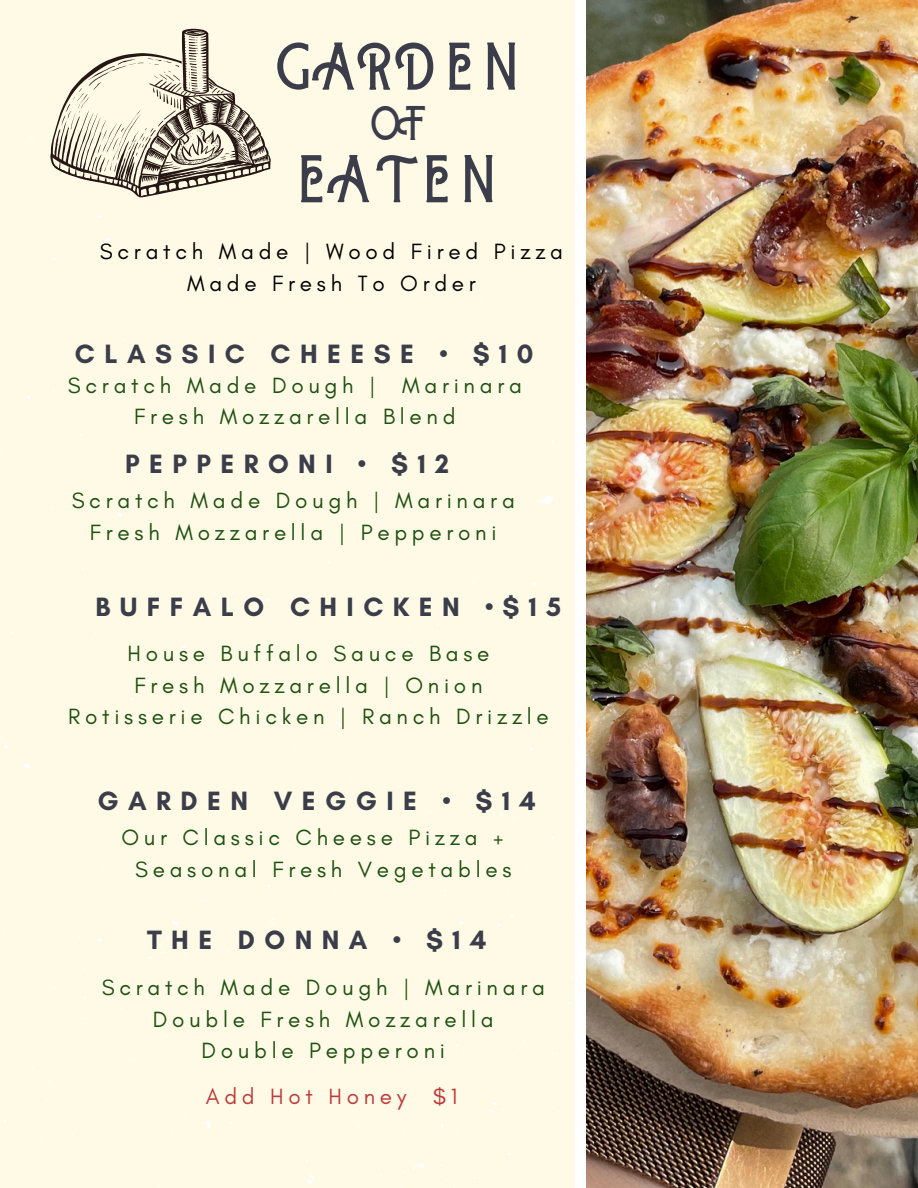
<style>
.page{position:relative;width:918px;height:1188px;background:#fffae5}
.page>*{position:absolute;margin:0;border:0;box-sizing:border-box;transform-origin:0 0}
.t1{font:54px "Badhorse";letter-spacing:.21em;color:#3b3e4a}
.t2{font:39px "Badhorse";color:#3b3e4a}
.t3{font:700 27px "Glacial Indifference";letter-spacing:.35em;color:#3b3e4a}
.t4{font:22.5px/31.5px "Glacial Indifference";letter-spacing:.21em;color:#1f5014;text-align:center}
.t5{font:22.5px "Glacial Indifference";letter-spacing:.21em;color:#000}
.t6{font:22.5px "Glacial Indifference";letter-spacing:.21em;color:#bb3c3c}
</style>
<div class="page">
<img style="left:586px;top:0;width:332px;height:1188px">
<div style="left:575px;top:0;width:11px;height:1188px;background:#fff"></div>
<svg style="left:50px;top:29px;width:221px;height:169px"></svg>
<p class="t1" style="left:276px;top:30px;width:244px">GARDEN</p>
<p class="t2" style="left:370px;top:97px;width:57px">OF</p>
<p class="t1" style="left:298px;top:143px;width:198px">EATEN</p>
<p class="t5" style="left:100px;top:238px;width:465px">Scratch Made | Wood Fired Pizza</p>
<h1 class="t5" style="left:187px;top:269px;width:290px">Made Fresh To Order</h1>
<p class="t3" style="left:75px;top:338px;width:460px">CLASSIC CHEESE • $10</p>
<p class="t4" style="left:68px;top:369px;width:456px">Scratch Made Dough | Marinara<br>Fresh Mozzarella Blend</p>
<p class="t3" style="left:125px;top:448px;width:326px">PEPPERONI • $12</p>
<p class="t4" style="left:72px;top:485px;width:445px">Scratch Made Dough | Marinara<br>Fresh Mozzarella | Pepperoni</p>
<p class="t3" style="left:95px;top:590px;width:467px">BUFFALO CHICKEN •$15</p>
<h2 class="t4" style="left:128px;top:638px;width:364px">House Buffalo Sauce Base</h2>
<p class="t4" style="left:135px;top:669px;width:349px">Fresh Mozzarella | Onion</p>
<p class="t4" style="left:68px;top:701px;width:482px">Rotisserie Chicken | Ranch Drizzle</p>
<h2 class="t3" style="left:98px;top:784px;width:440px">GARDEN VEGGIE • $14</h2>
<p class="t4" style="left:121px;top:822px;width:384px">Our Classic Cheese Pizza +</p>
<h2 class="t4" style="left:135px;top:853px;width:378px">Seasonal Fresh Vegetables</h2>
<h2 class="t3" style="left:147px;top:923px;width:341px">THE DONNA • $14</h2>
<p class="t4" style="left:102px;top:972px;width:445px">Scratch Made Dough | Marinara<br>Double Fresh Mozzarella<br>Double Pepperoni</p>
<p class="t6" style="left:206px;top:1083px;width:253px">Add Hot Honey $1</p>
</div>
